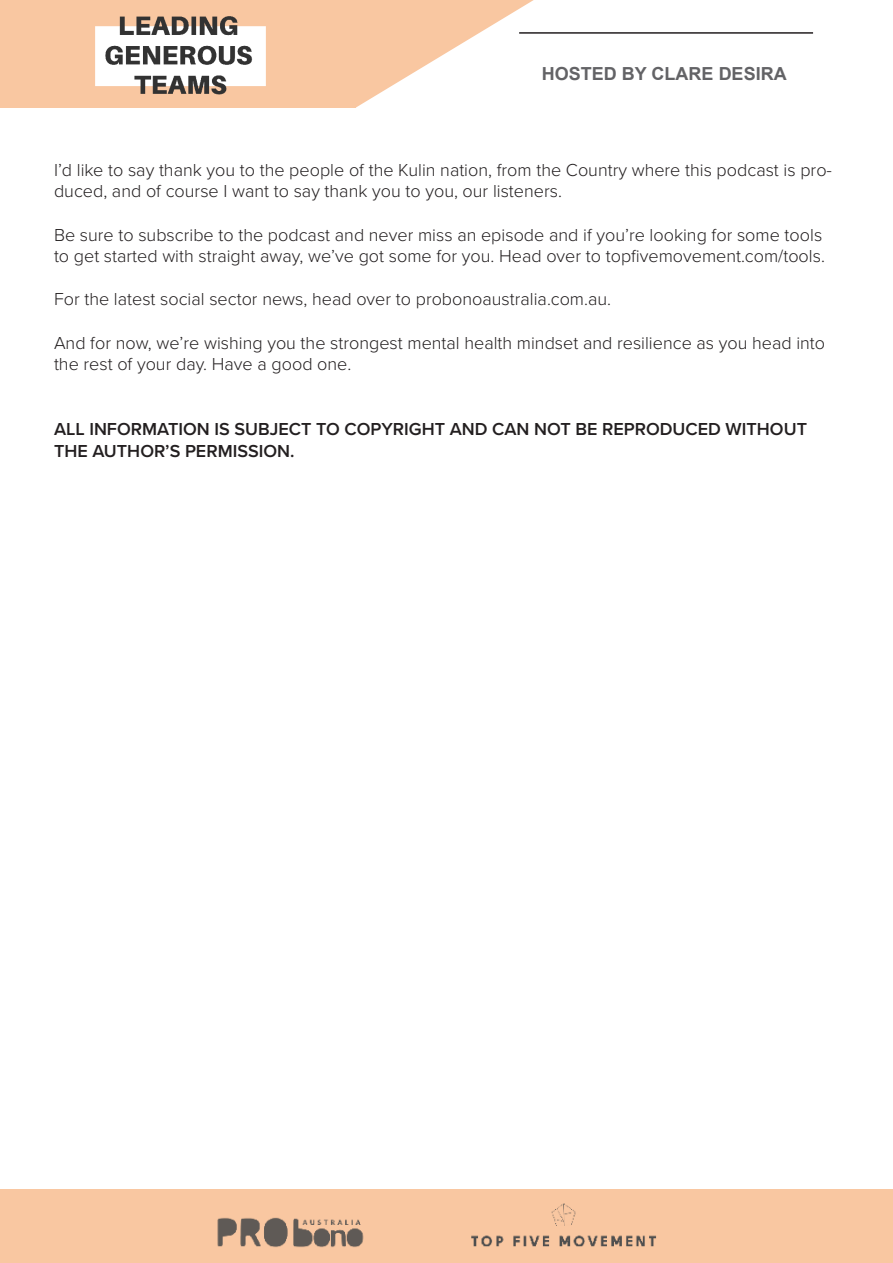
<style>
.page{position:relative;width:893px;height:1263px;background:#fff}
.page>*{position:absolute;margin:0;border:0;box-sizing:border-box;transform-origin:0 0}
.t1{font:300 18px/21.6px "Proxima Nova";color:#231f20}
.t2{font:600 18px/21.6px "Proxima Nova";color:#231f20}
.t3{font:700 18px "Arial";color:#636366}
</style>
<div class="page">
<div style="left:0;top:0;width:355px;height:108px;background:#f9c7a1"></div>
<div style="left:0;top:1189px;width:893px;height:74px;background:#f9c7a1"></div>
<img style="left:95px;top:16px;width:171px;height:79px">
<img style="left:471px;top:1203px;width:186px;height:44px">
<svg style="left:355px;top:0;width:179px;height:108px"></svg>
<img style="left:217px;top:1217px;width:147px;height:31px">
<hr style="left:519px;top:32px;width:294px;height:2px;background:#231f20">
<p class="t3" style="left:542px;top:62px;width:246px">HOSTED BY CLARE DESIRA</p>
<p class="t1" style="left:54px;top:158px;width:779px">I’d like to say thank you to the people of the Kulin nation, from the Country where this podcast is pro&shy;duced, and of course I want to say thank you to you, our listeners.</p>
<p class="t1" style="left:54px;top:223px;width:772px">Be sure to subscribe to the podcast and never miss an episode and if you’re looking for some tools to get started with straight away, we’ve got some for you. Head over to topfivemovement.com/tools.</p>
<p class="t1" style="left:54px;top:288px;width:559px">For the latest social sector news, head over to probonoaustralia.com.au.</p>
<p class="t1" style="left:54px;top:331px;width:773px">And for now, we’re wishing you the strongest mental health mindset and resilience as you head into the rest of your day. Have a good one.</p>
<p class="t2" style="left:54px;top:418px;width:754px">ALL INFORMATION IS SUBJECT TO COPYRIGHT AND CAN NOT BE REPRODUCED WITHOUT<br>THE AUTHOR’S PERMISSION.</p>
</div>
